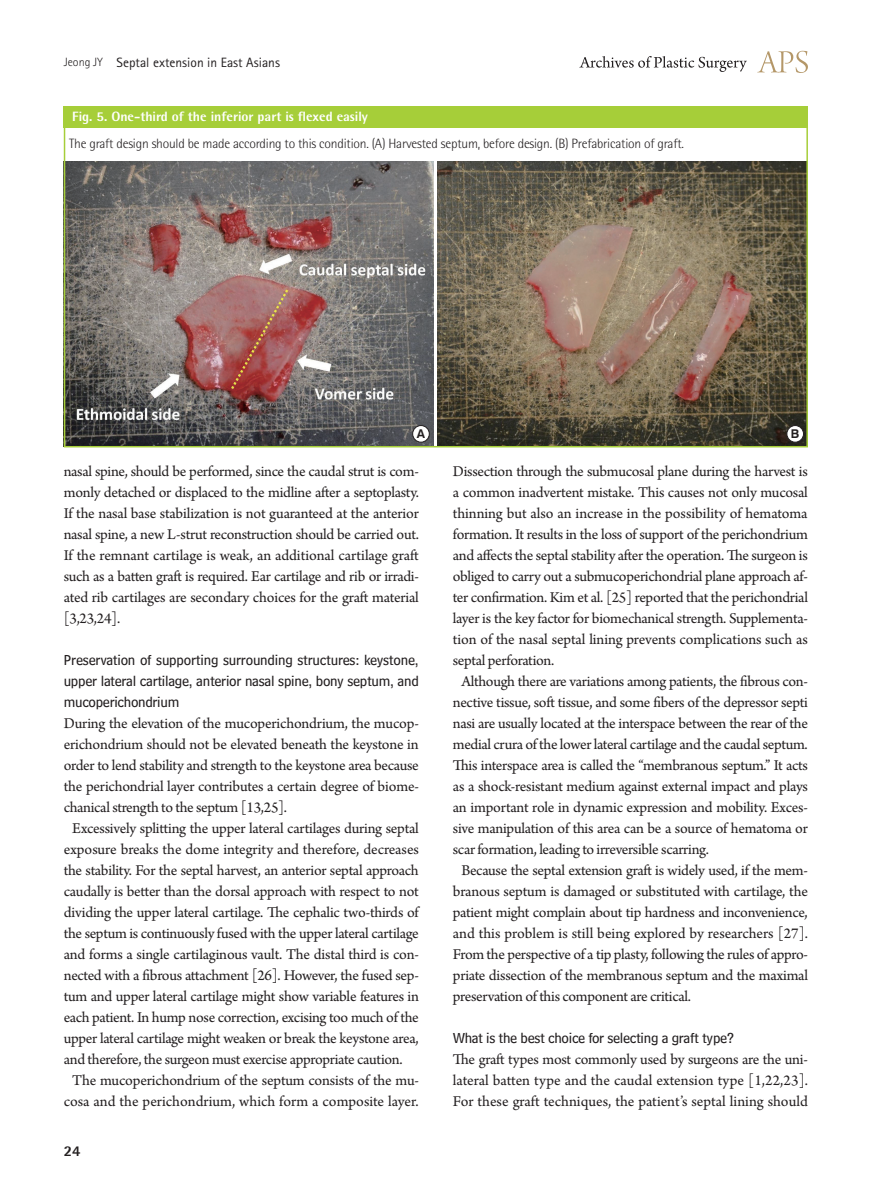
<style>
.page{position:relative;width:893px;height:1191px;background:#fff}
.page>*{position:absolute;margin:0;border:0;box-sizing:border-box;transform-origin:0 0}
.본문_성형{font:15.75px/21px "Arno Pro";letter-spacing:-.015em;color:#231f20;text-align:justify}
.소제목{font:15px/21px "Bell Centennial Std Sub Capt";letter-spacing:-.02em;color:#231f20;text-align:justify}
.t1{font:800 15px "Rotis Semi Sans Std";color:#231f20}
.그림__표-설명{font:300 13.5px "Rotis Semi Sans Std";letter-spacing:-.015em;color:#231f20}
.표_그림_제목_볼드{font:800 13.5px "Rotis Semi Sans Std";color:#fff}
.t2{font:13.5px "Rotis Sans Serif Std";color:#231f20}
.t3{font:700 12.15px "Swiss 721 BT";color:#231f20}
.s1{font-weight:300;font-size:12px}
</style>
<div class="page">
<svg style="left:757px;top:51px;width:51px;height:22px"></svg>
<svg style="left:579px;top:56px;width:168px;height:16px"></svg>
<img style="left:67px;top:162px;width:367px;height:282px">
<img style="left:438px;top:162px;width:367px;height:282px">
<div style="left:413px;top:425px;width:16px;height:17px;background:#fff;border-radius:50%"></div>
<div style="left:412px;top:425px;width:17px;height:17px;border:1px solid #231f20;border-radius:50%"></div>
<div style="left:787px;top:425px;width:16px;height:17px;background:#fff;border-radius:50%"></div>
<div style="left:787px;top:425px;width:17px;height:17px;border:1px solid #231f20;border-radius:50%"></div>
<div style="left:64px;top:106px;width:744px;height:22px;background:#a6ce39"></div>
<p class="t2" style="left:64px;top:54px;width:218px"><span class="s1">Jeong JY</span> Septal extension in East Asians</p>
<p class="표_그림_제목_볼드" style="left:72px;top:108px;width:297px">Fig. 5. One-third of the inferior part is flexed easily</p>
<p class="그림__표-설명" style="left:69px;top:136px;width:616px">The graft design should be made according to this condition. (A) Harvested septum, before design. (B) Prefabrication of graft.</p>
<p class="t3" style="left:417px;top:426px;width:10px">A</p>
<p class="t3" style="left:791px;top:426px;width:10px">B</p>
<p class="본문_성형" style="left:64px;top:462px;width:357px">nasal spine, should be performed, since the caudal strut is com&shy;monly detached or displaced to the midline after a septoplasty.<br>If the nasal base stabilization is not guaranteed at the anterior nasal spine, a new L-strut reconstruction should be carried out.<br>If the remnant cartilage is weak, an additional cartilage graft such as a batten graft is required. Ear cartilage and rib or irradi&shy;ated rib cartilages are secondary choices for the graft material [3,23,24].</p>
<p class="소제목" style="left:64px;top:649px;width:357px">Preservation of supporting surrounding structures: keystone, upper lateral cartilage, anterior nasal spine, bony septum, and mucoperichondrium</p>
<p class="본문_성형" style="left:64px;top:714px;width:357px">During the elevation of the mucoperichondrium, the mucop&shy;erichondrium should not be elevated beneath the keystone in order to lend stability and strength to the keystone area because the perichondrial layer contributes a certain degree of biome&shy;chanical strength to the septum [13,25].</p>
<p class="본문_성형" style="left:64px;top:819px;width:357px;text-indent:9px">Excessively splitting the upper lateral cartilages during septal exposure breaks the dome integrity and therefore, decreases the stability. For the septal harvest, an anterior septal approach caudally is better than the dorsal approach with respect to not dividing the upper lateral cartilage. The cephalic two-thirds of the septum is continuously fused with the upper lateral cartilage and forms a single cartilaginous vault. The distal third is con&shy;nected with a fibrous attachment [26]. However, the fused sep&shy;tum and upper lateral cartilage might show variable features in each patient. In hump nose correction, excising too much of the upper lateral cartilage might weaken or break the keystone area, and therefore, the surgeon must exercise appropriate caution.</p>
<p class="본문_성형" style="left:64px;top:1071px;width:357px;text-align:center">The mucoperichondrium of the septum consists of the mu&shy;cosa and the perichondrium, which form a composite layer.</p>
<p class="t1" style="left:64px;top:1141px;width:18px">24</p>
<p class="본문_성형" style="left:453px;top:462px;width:357px">Dissection through the submucosal plane during the harvest is a common inadvertent mistake. This causes not only mucosal thinning but also an increase in the possibility of hematoma formation. It results in the loss of support of the perichondrium and affects the septal stability after the operation. The surgeon is obliged to carry out a submucoperichondrial plane approach af&shy;ter confirmation. Kim et al. [25] reported that the perichondrial layer is the key factor for biomechanical strength. Supplementa&shy;tion of the nasal septal lining prevents complications such as septal perforation.</p>
<p class="본문_성형" style="left:453px;top:672px;width:357px;text-indent:9px">Although there are variations among patients, the fibrous con&shy;nective tissue, soft tissue, and some fibers of the depressor septi nasi are usually located at the interspace between the rear of the medial crura of the lower lateral cartilage and the caudal septum.<br>This interspace area is called the “membranous septum.” It acts as a shock-resistant medium against external impact and plays an important role in dynamic expression and mobility. Exces&shy;sive manipulation of this area can be a source of hematoma or scar formation, leading to irreversible scarring.</p>
<p class="본문_성형" style="left:453px;top:861px;width:357px;text-indent:9px">Because the septal extension graft is widely used, if the mem&shy;branous septum is damaged or substituted with cartilage, the patient might complain about tip hardness and inconvenience, and this problem is still being explored by researchers [27].<br>From the perspective of a tip plasty, following the rules of appro&shy;priate dissection of the membranous septum and the maximal preservation of this component are critical.</p>
<p class="소제목" style="left:453px;top:1027px;width:283px">What is the best choice for selecting a graft type?</p>
<p class="본문_성형" style="left:453px;top:1050px;width:357px">The graft types most commonly used by surgeons are the uni&shy;lateral batten type and the caudal extension type [1,22,23].<br>For these graft techniques, the patient’s septal lining should</p>
</div>
